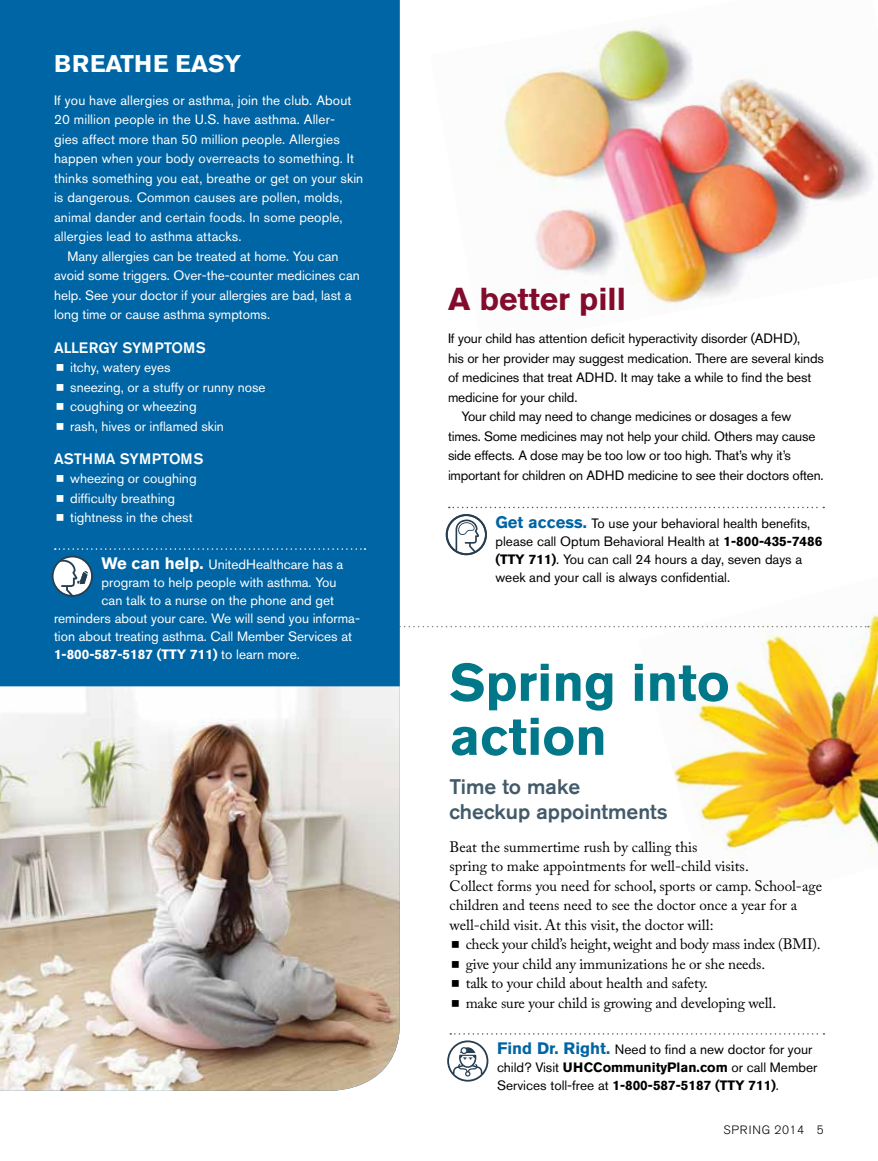
<style>
.page{position:relative;width:878px;height:1161px;background:#fff}
.page>*{position:absolute;margin:0;border:0;box-sizing:border-box;transform-origin:0 0}
.t1{font:700 52.5px/54px "Akzidenz Grotesk BE";color:#00788a}
.t2{font:700 31.5px "Akzidenz Grotesk BE";color:#830b2c}
.t3{font:700 24px "Akzidenz Grotesk BE";letter-spacing:.02em;color:#fff}
.t4{font:500 21px/25.2px "Akzidenz Grotesk BE";color:#425a69}
.t5{font:15px/19.5px "Adobe Caslon Pro";color:#000}
.t6{font:500 15px "Akzidenz Grotesk BE";letter-spacing:.04em;color:#fff}
.t7{font:500 15px "Akzidenz Grotesk BE";letter-spacing:.02em;color:#fff}
.t8{font:13.5px/19.5px "Akzidenz Grotesk BE";color:#fff}
.t9{font:13.5px/18px "Akzidenz Grotesk BE";letter-spacing:-.01em;color:#000}
.t10{font:700 13.5px "Akzidenz Grotesk BE";color:#fff}
.t11{font:300 12px "Akzidenz Grotesk BE";letter-spacing:.07em;color:#000}
.s1{font-weight:700;font-size:16.5px}
.s2{font-weight:400}
.s3{font-weight:700;font-size:16.5px;color:#0065a4}
.s4{font-weight:700}
</style>
<div class="page">
<img style="left:499px;top:17px;width:375px;height:292px">
<img style="left:641px;top:613px;width:237px;height:243px">
<svg style="left:400px;top:626px;width:468px;height:1px"></svg>
<svg style="left:447px;top:1033px;width:377px;height:49px"></svg>
<svg style="left:448px;top:507px;width:376px;height:1px"></svg>
<svg style="left:445px;top:514px;width:42px;height:41px"></svg>
<div style="left:0;top:0;width:400px;height:686px;background:#0065a4"></div>
<img style="left:0;top:686px;width:400px;height:405px">
<svg style="left:55px;top:548px;width:310px;height:2px"></svg>
<svg style="left:52px;top:556px;width:41px;height:41px"></svg>
<svg style="left:57px;top:364px;width:6px;height:7px"></svg>
<svg style="left:57px;top:384px;width:6px;height:7px"></svg>
<svg style="left:57px;top:403px;width:6px;height:7px"></svg>
<svg style="left:57px;top:423px;width:6px;height:7px"></svg>
<svg style="left:57px;top:475px;width:6px;height:7px"></svg>
<svg style="left:57px;top:495px;width:6px;height:7px"></svg>
<svg style="left:57px;top:514px;width:6px;height:7px"></svg>
<h3 class="t3" style="left:54px;top:50px;width:36px">Brea</h3>
<h3 class="t3" style="left:121px;top:50px;width:117px">the easy</h3>
<p class="t8" style="left:54px;top:90px;width:299px">If you have allergies or asthma, join the club. About</p>
<p class="t8" style="left:54px;top:110px;width:282px">20 million people in the U.S. have asthma. Aller-</p>
<p class="t8" style="left:54px;top:129px;width:287px">gies affect more than 50 million people. Allergies</p>
<p class="t8" style="left:54px;top:149px;width:301px">happen when your body overreacts to something. It</p>
<p class="t8" style="left:54px;top:168px;width:311px">thinks something you eat, breathe or get on your skin</p>
<p class="t8" style="left:54px;top:188px;width:290px">is dangerous. Common causes are pollen, molds,</p>
<p class="t8" style="left:54px;top:207px;width:290px">animal dander and certain foods. In some people,</p>
<p class="t8" style="left:54px;top:227px;width:189px">allergies lead to asthma attacks.</p>
<p class="t8" style="left:68px;top:246px;width:272px">Many allergies can be treated at home. You can</p>
<p class="t8" style="left:54px;top:266px;width:307px">avoid some triggers. Over-the-counter medicines can</p>
<p class="t8" style="left:54px;top:285px;width:299px">help. See your doctor if your allergies are bad, last a</p>
<p class="t8" style="left:54px;top:305px;width:218px">long time or cause asthma symptoms.</p>
<p class="t6" style="left:54px;top:338px;width:11px">ALLERGY</p>
<p class="t6" style="left:122px;top:338px;width:84px">SYMPTOMS</p>
<p class="t8" style="left:70px;top:357px;width:197px">itchy, watery eyes<br>sneezing, or a stuffy or runny nose coughing or wheezing<br>rash, hives or inflamed skin</p>
<p class="t7" style="left:54px;top:449px;width:150px">ASTHMA SYMPTOMS</p>
<p class="t8" style="left:70px;top:468px;width:128px">wheezing or coughing difficulty breathing tightness in the chest</p>
<p class="t8" style="left:102px;top:555px;width:243px"><span class="s1">We can help.</span> UnitedHealthcare has a</p>
<p class="t8" style="left:102px;top:573px;width:236px">program to help people with asthma. You</p>
<p class="t8" style="left:102px;top:591px;width:234px">can talk to a nurse on the phone and get</p>
<p class="t8" style="left:54px;top:609px;width:307px">reminders about your care. We will send you informa-</p>
<p class="t8" style="left:54px;top:627px;width:299px">tion about treating asthma. Call Member Services at</p>
<p class="t10" style="left:54px;top:647px;width:247px">1-800-587-5187 (TTY 711) <span class="s2">to learn more.</span></p>
<h2 class="t2" style="left:448px;top:281px;width:179px">A better pill</h2>
<p class="t9" style="left:448px;top:330px;width:354px">If your child has attention deficit hyperactivity disorder (ADHD),</p>
<p class="t9" style="left:448px;top:349px;width:377px">his or her provider may suggest medication. There are several kinds</p>
<p class="t9" style="left:448px;top:369px;width:365px">of medicines that treat ADHD. It may take a while to find the best</p>
<p class="t9" style="left:448px;top:388px;width:131px">medicine for your child.</p>
<p class="t9" style="left:461px;top:408px;width:331px">Your child may need to change medicines or dosages a few</p>
<p class="t9" style="left:448px;top:427px;width:369px">times. Some medicines may not help your child. Others may cause</p>
<p class="t9" style="left:448px;top:447px;width:344px">side effects. A dose may be too low or too high. That’s why it’s</p>
<p class="t9" style="left:448px;top:466px;width:377px">important for children on ADHD medicine to see their doctors often.</p>
<p class="t9" style="left:495px;top:514px;width:328px"><span class="s3">Get access.</span> To use your behavioral health benefits, please call Optum Behavioral Health at <span class="s4">1-800-435-7486 (TTY 711)</span>. You can call 24 hours a day, seven days a week and your call is always confidential.</p>
<h1 class="t1" style="left:449px;top:656px;width:282px">Spring into action</h1>
<h3 class="t4" style="left:449px;top:773px;width:220px">Time to make<br>checkup appointments</h3>
<p class="t5" style="left:449px;top:837px;width:374px">Beat the summertime rush by calling this<br>spring to make appointments for well-child visits.<br>Collect forms you need for school, sports or camp. School-age children and teens need to see the doctor once a year for a well-child visit. At this visit, the doctor will:</p>
<p class="t5" style="left:465px;top:934px;width:356px">check your child’s height, weight and body mass index (BMI). give your child any immunizations he or she needs.<br>talk to your child about health and safety.<br>make sure your child is growing and developing well.</p>
<p class="t9" style="left:497px;top:1040px;width:322px"><span class="s3">Find Dr. Right.</span> Need to find a new doctor for your child? Visit <span class="s4">UHCCommunityPlan.com</span> or call Member<br>Services toll-free at <span class="s4">1-800-587-5187 (TTY 711)</span>.</p>
<p class="t11" style="left:723px;top:1123px;width:102px">SPRING 2014 5</p>
</div>
